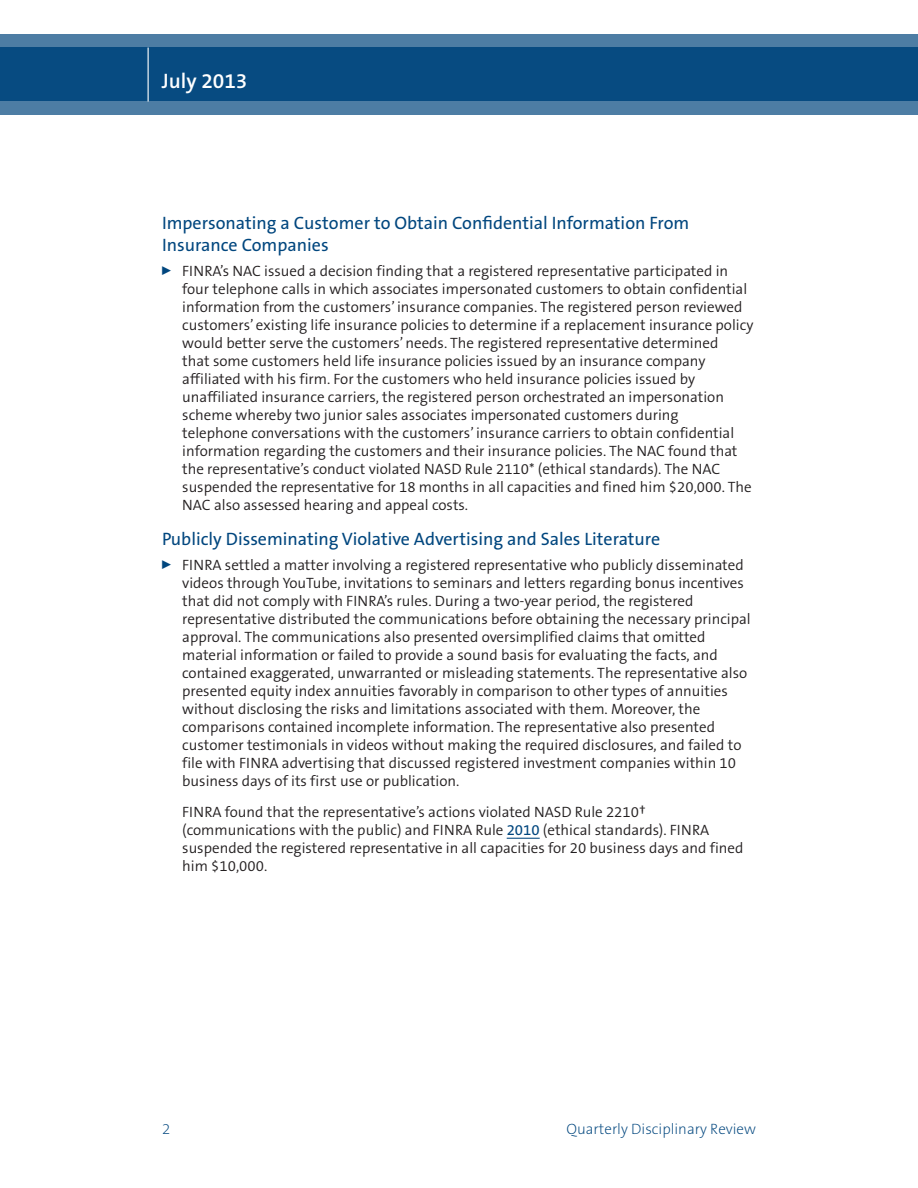
<style>
.page{position:relative;width:918px;height:1188px;background:#fff}
.page>*{position:absolute;margin:0;border:0;box-sizing:border-box;transform-origin:0 0}
.t1{font:600 21px "The Sans B6";color:#fff}
.t2{font:18px/21.6px "The Sans B5 Plain";color:#00467e}
.t3{font:300 15px/18px "The Sans B4";color:#231f20}
.t4{font:200 15px "The Sans B2";color:#00467e}
.s1{font-family:"The Sans B5 Plain";font-weight:400;color:#00467e}
</style>
<div class="page">
<svg style="left:0;top:34px;width:918px;height:81px;fill:#074b81"></svg>
<hr style="left:148px;top:48px;width:1px;height:54px;background:#fff">
<hr style="left:507px;top:838px;width:33px;height:1px;background:#00467e">
<h1 class="t1" style="left:162px;top:69px;width:87px">July 2013</h1>
<p class="t2" style="left:162px;top:213px;width:529px">Impersonating a Customer to Obtain Confidential Information From<br>Insurance Companies</p>
<p class="t3" style="left:182px;top:262px;width:573px;text-indent:-20px"><sup>0</sup> FINRA’s NAC issued a decision finding that a registered representative participated in four telephone calls in which associates impersonated customers to obtain confidential information from the customers’ insurance companies. The registered person reviewed customers’ existing life insurance policies to determine if a replacement insurance policy would better serve the customers’ needs. The registered representative determined<br>that some customers held life insurance policies issued by an insurance company affiliated with his firm. For the customers who held insurance policies issued by unaffiliated insurance carriers, the registered person orchestrated an impersonation scheme whereby two junior sales associates impersonated customers during<br>telephone conversations with the customers’ insurance carriers to obtain confidential information regarding the customers and their insurance policies. The NAC found that the representative’s conduct violated NASD Rule 2110* (ethical standards). The NAC suspended the representative for 18 months in all capacities and fined him $20,000. The NAC also assessed hearing and appeal costs.</p>
<p class="t2" style="left:162px;top:528px;width:500px">Publicly Disseminating Violative Advertising and Sales Literature</p>
<p class="t3" style="left:182px;top:556px;width:570px;text-indent:-20px"><sup>0</sup> FINRA settled a matter involving a registered representative who publicly disseminated videos through YouTube, invitations to seminars and letters regarding bonus incentives that did not comply with FINRA’s rules. During a two-year period, the registered representative distributed the communications before obtaining the necessary principal approval. The communications also presented oversimplified claims that omitted material information or failed to provide a sound basis for evaluating the facts, and contained exaggerated, unwarranted or misleading statements. The representative also presented equity index annuities favorably in comparison to other types of annuities without disclosing the risks and limitations associated with them. Moreover, the comparisons contained incomplete information. The representative also presented customer testimonials in videos without making the required disclosures, and failed to file with FINRA advertising that discussed registered investment companies within 10 business days of its first use or publication.</p>
<p class="t3" style="left:182px;top:803px;width:563px">FINRA found that the representative’s actions violated NASD Rule 2210† (communications with the public) and FINRA Rule <span class="s1">2010</span> (ethical standards). FINRA suspended the registered representative in all capacities for 20 business days and fined him $10,000.</p>
<p class="t4" style="left:162px;top:1120px;width:10px">2</p>
<p class="t4" style="left:567px;top:1120px;width:191px">Quarterly Disciplinary Review</p>
</div>
